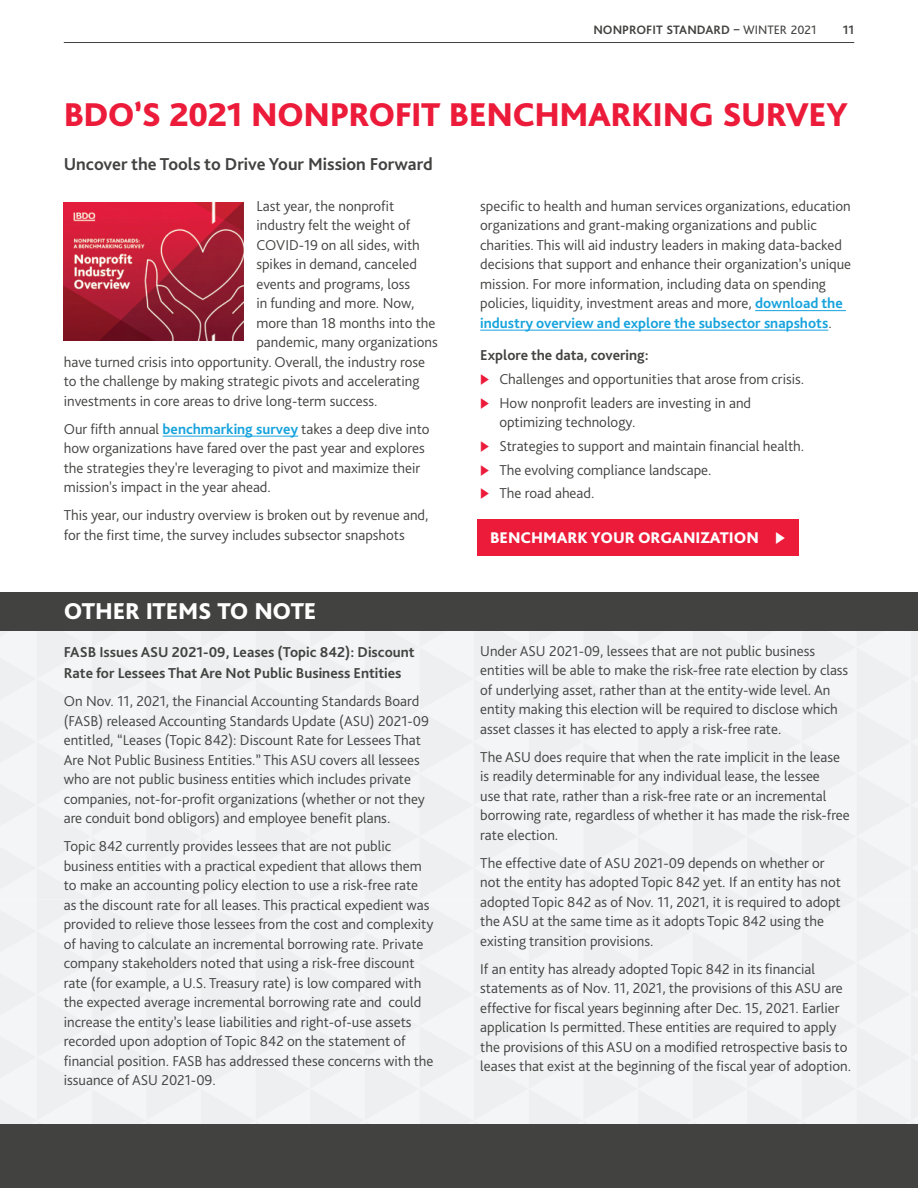
<style>
.page{position:relative;width:918px;height:1188px;background:#fff}
.page>*{position:absolute;margin:0;border:0;box-sizing:border-box;transform-origin:0 0}
.t1{font:800 34.5px "Bliss Pro";letter-spacing:-.015em;color:#ec1b3a}
.t2{font:800 24px "Bliss Pro";letter-spacing:-.01em;color:#fff}
.t3{font:700 18px "Bliss Pro";color:#424241}
.t4{font:800 16.2px "Bliss Pro";color:#fff}
.t5{font:300 15px/19.5px "Bliss Pro";color:#424241}
.t6{font:700 15px/21px "Bliss Pro";color:#424241}
.t7{font:700 12.75px "Bliss Pro";color:#424241}
.s1{font-weight:400}
.s2{font-weight:700;color:#16a3dd}
</style>
<div class="page">
<div style="left:0;top:630px;width:918px;height:494px;background:#f3f4f4"></div>
<div style="left:0;top:592px;width:918px;height:38px;background:#424241"></div>
<hr style="left:163px;top:436px;width:135px;height:1px;background:#16a3dd">
<hr style="left:755px;top:310px;width:91px;height:1px;background:#16a3dd">
<hr style="left:480px;top:330px;width:348px;height:1px;background:#16a3dd">
<img style="left:64px;top:202px;width:180px;height:138px">
<div style="left:477px;top:519px;width:321px;height:36px;background:#ec1b3a"></div>
<div style="left:0;top:1124px;width:918px;height:64px;background:#424241"></div>
<hr style="left:64px;top:42px;width:790px;height:1px;background:#424241">
<p class="t7" style="left:593px;top:22px;width:225px">NONPROFIT STANDARD – <span class="s1">WINTER 2021</span></p>
<p class="t7" style="left:843px;top:22px;width:13px">11</p>
<h1 class="t1" style="left:64px;top:93px;width:786px">BDO’S 2021 NONPROFIT BENCHMARKING SURVEY</h1>
<p class="t3" style="left:64px;top:153px;width:370px">Uncover the Tools to Drive Your Mission Forward</p>
<p class="t5" style="left:256px;top:196px;width:139px">Last year, the nonprofit</p>
<p class="t5" style="left:256px;top:215px;width:155px">industry felt the weight of</p>
<p class="t5" style="left:256px;top:235px;width:165px">COVID-19 on all sides, with</p>
<p class="t5" style="left:256px;top:254px;width:162px">spikes in demand, canceled</p>
<p class="t5" style="left:256px;top:274px;width:155px">events and programs, loss</p>
<p class="t5" style="left:256px;top:293px;width:159px">in funding and more. Now,</p>
<p class="t5" style="left:256px;top:313px;width:181px">more than 18 months into the</p>
<p class="t5" style="left:256px;top:332px;width:183px">pandemic, many organizations</p>
<p class="t5" style="left:64px;top:352px;width:363px">have turned crisis into opportunity. Overall, the industry rose</p>
<p class="t5" style="left:64px;top:371px;width:357px">to the challenge by making strategic pivots and accelerating</p>
<p class="t5" style="left:64px;top:391px;width:313px">investments in core areas to drive long‑term success.</p>
<p class="t5" style="left:64px;top:419px;width:367px">Our fifth annual <span class="s2">benchmarking survey</span> takes a deep dive into how organizations have fared over the past year and explores the strategies they're leveraging to pivot and maximize their mission's impact in the year ahead.</p>
<p class="t5" style="left:64px;top:505px;width:366px">This year, our industry overview is broken out by revenue and, for the first time, the survey includes subsector snapshots</p>
<p class="t5" style="left:480px;top:196px;width:373px">specific to health and human services organizations, education organizations and grant-making organizations and public charities. This will aid industry leaders in making data-backed decisions that support and enhance their organization’s unique mission. For more information, including data on spending policies, liquidity, investment areas and more, <span class="s2">download the industry overview and explore the subsector snapshots</span>.</p>
<p class="t6" style="left:480px;top:344px;width:170px">Explore the data, covering:</p>
<p class="t5" style="left:499px;top:367px;width:304px;line-height:23.7px">Challenges and opportunities that arose from crisis.<br>How nonprofit leaders are investing in and</p>
<p class="t5" style="left:499px;top:410px;width:304px;line-height:23.7px">optimizing technology.<br>Strategies to support and maintain financial health.<br>The evolving compliance landscape.<br>The road ahead.</p>
<p class="t4" style="left:490px;top:527px;width:295px">BENCHMARK YOUR ORGANIZATION ◆</p>
<h2 class="t2" style="left:64px;top:597px;width:254px">OTHER ITEMS TO NOTE</h2>
<p class="t6" style="left:64px;top:642px;width:352px">FASB Issues ASU 2021-09, Leases (Topic 842): Discount<br>Rate for Lessees That Are Not Public Business Entities</p>
<p class="t5" style="left:64px;top:691px;width:367px">On Nov. 11, 2021, the Financial Accounting Standards Board (FASB) released Accounting Standards Update (ASU) 2021-09 entitled, “Leases (Topic 842): Discount Rate for Lessees That Are Not Public Business Entities.” This ASU covers all lessees who are not public business entities which includes private companies, not-for-profit organizations (whether or not they are conduit bond obligors) and employee benefit plans.</p>
<p class="t5" style="left:64px;top:836px;width:371px">Topic 842 currently provides lessees that are not public business entities with a practical expedient that allows them to make an accounting policy election to use a risk-free rate as the discount rate for all leases. This practical expedient was provided to relieve those lessees from the cost and complexity of having to calculate an incremental borrowing rate. Private company stakeholders noted that using a risk-free discount rate (for example, a U.S. Treasury rate) is low compared with the expected average incremental borrowing rate and could increase the entity’s lease liabilities and right-of-use assets recorded upon adoption of Topic 842 on the statement of financial position. FASB has addressed these concerns with the issuance of ASU 2021-09.</p>
<p class="t5" style="left:480px;top:641px;width:370px">Under ASU 2021-09, lessees that are not public business entities will be able to make the risk-free rate election by class of underlying asset, rather than at the entity-wide level. An entity making this election will be required to disclose which asset classes it has elected to apply a risk-free rate.</p>
<p class="t5" style="left:480px;top:747px;width:371px">The ASU does require that when the rate implicit in the lease is readily determinable for any individual lease, the lessee<br>use that rate, rather than a risk-free rate or an incremental borrowing rate, regardless of whether it has made the risk-free rate election.</p>
<p class="t5" style="left:480px;top:853px;width:362px">The effective date of ASU 2021-09 depends on whether or not the entity has adopted Topic 842 yet. If an entity has not adopted Topic 842 as of Nov. 11, 2021, it is required to adopt the ASU at the same time as it adopts Topic 842 using the existing transition provisions.</p>
<p class="t5" style="left:480px;top:959px;width:371px">If an entity has already adopted Topic 842 in its financial statements as of Nov. 11, 2021, the provisions of this ASU are effective for fiscal years beginning after Dec. 15, 2021. Earlier application Is permitted. These entities are required to apply the provisions of this ASU on a modified retrospective basis to leases that exist at the beginning of the fiscal year of adoption.</p>
</div>
